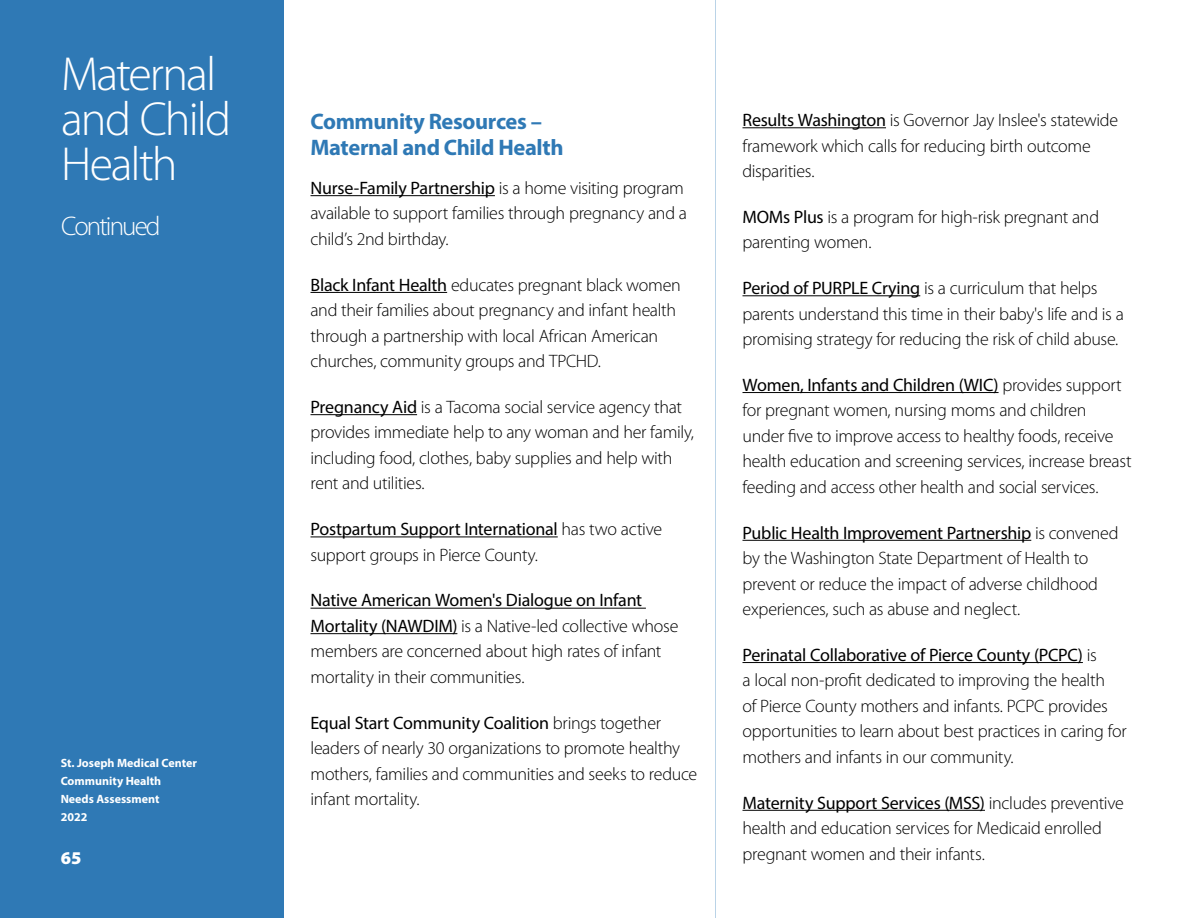
<style>
.page{position:relative;width:1188px;height:918px;background:#fff}
.page>*{position:absolute;margin:0;border:0;box-sizing:border-box;transform-origin:0 0}
.t1{font:300 48px/45px "Myriad Pro";letter-spacing:-.04em;color:#fff}
.t2{font:300 27px "Myriad Pro";letter-spacing:-.07em;color:#fff}
.t3{font:700 22.5px/25.5px "Myriad Pro";letter-spacing:-.02em;color:#2f79b5}
.t4{font:300 18px/25.5px "Myriad Pro";letter-spacing:-.02em;color:#000}
.t5{font:900 18px "Myriad Pro";color:#fff}
.t6{font:700 12px/18px "Myriad Pro";color:#fff}
.s1{font-weight:400}
</style>
<div class="page">
<hr style="left:715px;top:0;width:1px;height:918px;background:#bad3e7">
<div style="left:0;top:0;width:284px;height:918px;background:#2f79b5"></div>
<hr style="left:310px;top:195px;width:185px;height:1px;background:#000">
<hr style="left:310px;top:292px;width:137px;height:1px;background:#000">
<hr style="left:310px;top:414px;width:107px;height:1px;background:#000">
<hr style="left:310px;top:536px;width:248px;height:1px;background:#000">
<hr style="left:310px;top:608px;width:336px;height:1px;background:#000">
<hr style="left:310px;top:633px;width:147px;height:1px;background:#000">
<hr style="left:742px;top:127px;width:144px;height:1px;background:#000">
<hr style="left:742px;top:295px;width:178px;height:1px;background:#000">
<hr style="left:742px;top:392px;width:257px;height:1px;background:#000">
<hr style="left:742px;top:540px;width:289px;height:1px;background:#000">
<hr style="left:742px;top:662px;width:341px;height:1px;background:#000">
<hr style="left:742px;top:810px;width:243px;height:1px;background:#000">
<h1 class="t1" style="left:61px;top:52px;width:172px">Maternal and Child<br>Health</h1>
<h2 class="t2" style="left:61px;top:211px;width:101px">Continued</h2>
<p class="t6" style="left:61px;top:753px;width:138px">St. Joseph Medical Center<br>Community Health<br>Needs Assessment<br>2022</p>
<p class="t5" style="left:61px;top:848px;width:22px">65</p>
<p class="t3" style="left:310px;top:108px;width:255px">Community Resources –<br>Maternal and Child Health</p>
<p class="t4" style="left:310px;top:175px;width:378px"><span class="s1">Nurse-Family Partnership</span> is a home visiting program available to support families through pregnancy and a child’s 2nd birthday.</p>
<p class="t4" style="left:310px;top:272px;width:372px"><span class="s1">Black Infant Health</span> educates pregnant black women and their families about pregnancy and infant health through a partnership with local African American churches, community groups and TPCHD.</p>
<p class="t4" style="left:310px;top:394px;width:385px"><span class="s1">Pregnancy Aid</span> is a Tacoma social service agency that provides immediate help to any woman and her family, including food, clothes, baby supplies and help with rent and utilities.</p>
<p class="t4" style="left:310px;top:517px;width:353px"><span class="s1">Postpartum Support International</span> has two active support groups in Pierce County.</p>
<p class="t4" style="left:310px;top:588px;width:369px"><span class="s1">Native American Women's Dialogue on Infant Mortality (NAWDIM)</span> is a Native-led collective whose members are concerned about high rates of infant mortality in their communities.</p>
<p class="t4" style="left:310px;top:710px;width:388px"><span class="s1">Equal Start Community Coalition</span> brings together leaders of nearly 30 organizations to promote healthy mothers, families and communities and seeks to reduce infant mortality.</p>
<p class="t4" style="left:742px;top:108px;width:377px"><span class="s1">Results Washington</span> is Governor Jay Inslee's statewide framework which calls for reducing birth outcome disparities.</p>
<p class="t4" style="left:742px;top:204px;width:358px"><span class="s1">MOMs Plus</span> is a program for high-risk pregnant and parenting women.</p>
<p class="t4" style="left:742px;top:276px;width:383px"><span class="s1">Period of PURPLE Crying</span> is a curriculum that helps parents understand this time in their baby's life and is a promising strategy for reducing the risk of child abuse.</p>
<p class="t4" style="left:742px;top:372px;width:391px"><span class="s1">Women, Infants and Children (WIC)</span> provides support for pregnant women, nursing moms and children under five to improve access to healthy foods, receive health education and screening services, increase breast feeding and access other health and social services.</p>
<p class="t4" style="left:742px;top:520px;width:378px"><span class="s1">Public Health Improvement Partnership</span> is convened by the Washington State Department of Health to prevent or reduce the impact of adverse childhood experiences, such as abuse and neglect.</p>
<p class="t4" style="left:742px;top:642px;width:386px"><span class="s1">Perinatal Collaborative of Pierce County (PCPC)</span> is<br>a local non-profit dedicated to improving the health<br>of Pierce County mothers and infants. PCPC provides opportunities to learn about best practices in caring for mothers and infants in our community.</p>
<p class="t4" style="left:742px;top:790px;width:383px"><span class="s1">Maternity Support Services (MSS)</span> includes preventive health and education services for Medicaid enrolled pregnant women and their infants.</p>
</div>
